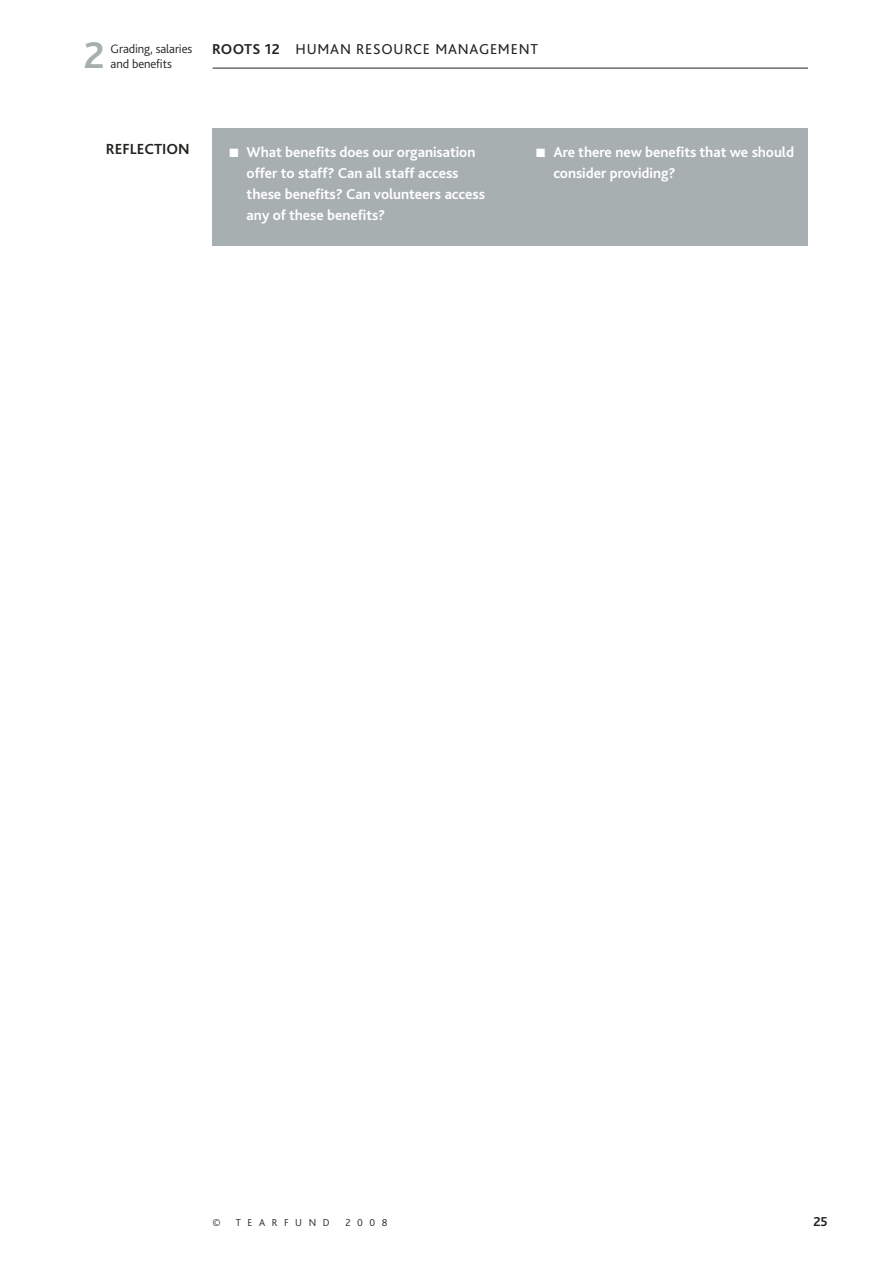
<style>
.page{position:relative;width:893px;height:1263px;background:#fff}
.page>*{position:absolute;margin:0;border:0;box-sizing:border-box;transform-origin:0 0}
.t1{font:700 39px "Bliss 2";color:#a8afb0}
.t2{font:700 15.3px "Bliss 2";color:#20231e}
.t3{font:700 15px/21px "Bliss 2";letter-spacing:-.005em;color:#fff}
.t4{font:15px "Bliss 2";letter-spacing:.05em;color:#20231e}
.t5{font:700 13.5px "Bliss 2";color:#20231e}
.t6{font:300 12.75px "Bliss 2";letter-spacing:-.01em;color:#20231e}
.t7{font:300 10.5px "Bliss 2";letter-spacing:.625em;color:#20231e}
.s1{font-weight:700}
</style>
<div class="page">
<hr style="left:213px;top:68px;width:595px;height:1px;background:#20231e">
<div style="left:213px;top:128px;width:595px;height:118px;background:#a8afb0"></div>
<h1 class="t1" style="left:84px;top:40px;width:22px">2</h1>
<p class="t6" style="left:111px;top:44px;width:83px">Grading, salaries</p>
<p class="t4" style="left:212px;top:43px;width:327px"><span class="s1">ROOTS 12</span> HUMAN RESOURCE MANAGEMENT</p>
<p class="t6" style="left:111px;top:59px;width:63px">and benefits</p>
<p class="t2" style="left:106px;top:143px;width:85px">REFLECTION</p>
<p class="t3" style="left:247px;top:143px;width:240px;text-indent:-17px">■ What benefits does our organisation offer to staff? Can all staff access these benefits? Can volunteers access any of these benefits?</p>
<p class="t3" style="left:553px;top:143px;width:242px;text-indent:-17px">■ Are there new benefits that we should consider providing?</p>
<p class="t7" style="left:213px;top:1218px;width:10px">©</p>
<p class="t7" style="left:236px;top:1218px;width:95px">TEARFUND</p>
<p class="t7" style="left:345px;top:1218px;width:44px">2008</p>
<p class="t5" style="left:813px;top:1216px;width:16px">25</p>
</div>
